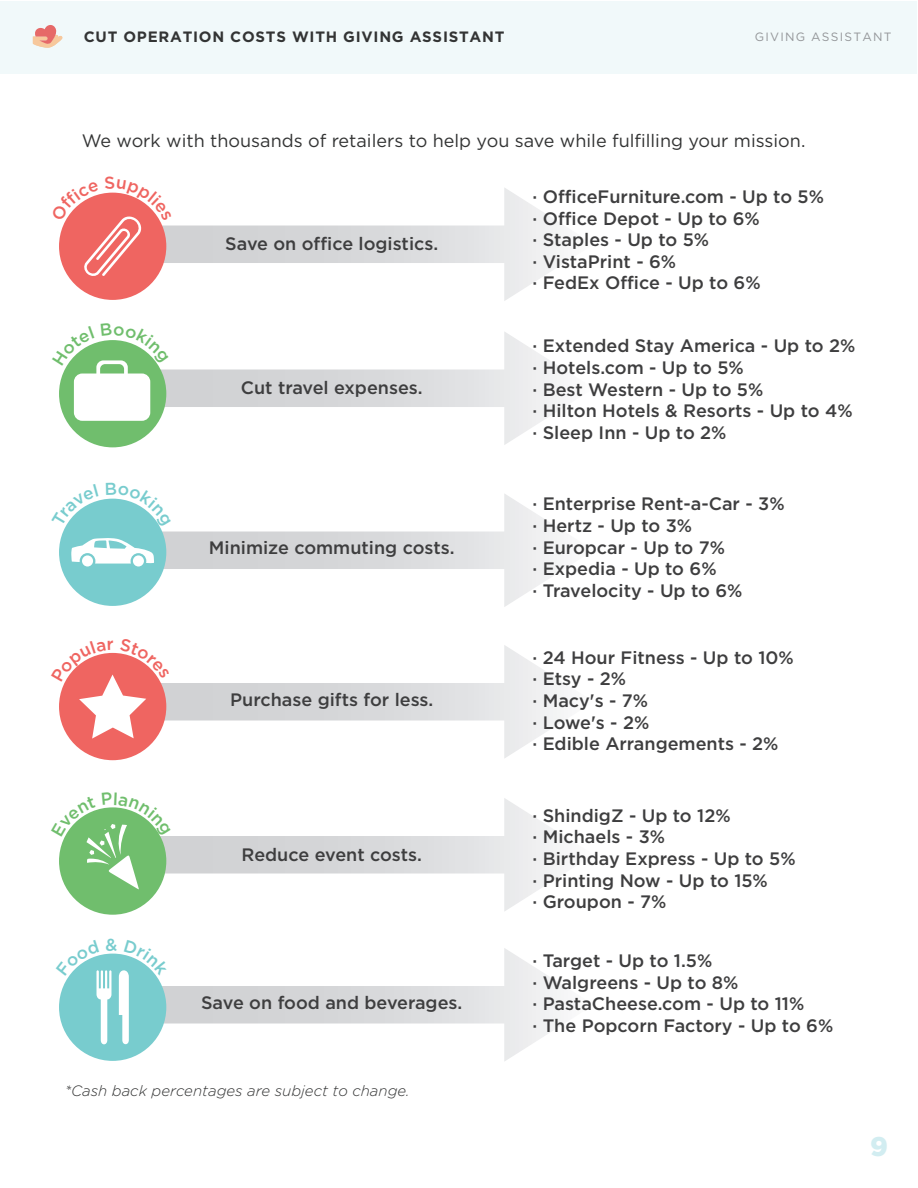
<style>
.page{position:relative;width:918px;height:1188px;background:#fff}
.page>*{position:absolute;margin:0;border:0;box-sizing:border-box;transform-origin:0 0}
.t1{font:900 27px "Gotham";color:#d2edf1}
.t2{font:500 18px/21.6px "Gotham";color:#3e3e3f}
.t3{font:18px "Gotham";color:#333434}
.t4{font:italic 300 15px "Gotham Rounded";color:#333434}
.t5{font:700 15px "Gotham";letter-spacing:.05em;color:#333434}
.t6{font:12px "Gotham";letter-spacing:.1em;color:#939598}
</style>
<div class="page">
<div style="left:0;top:1px;width:917px;height:72px;background:#f1f9fa"></div>
<svg style="left:33px;top:25px;width:29px;height:23px"></svg>
<svg style="left:120px;top:188px;width:441px;height:113px"></svg>
<svg style="left:129px;top:332px;width:432px;height:113px"></svg>
<svg style="left:120px;top:494px;width:441px;height:113px"></svg>
<svg style="left:125px;top:645px;width:436px;height:114px"></svg>
<svg style="left:131px;top:798px;width:430px;height:114px"></svg>
<svg style="left:120px;top:948px;width:441px;height:113px"></svg>
<div style="left:59px;top:653px;width:107px;height:107px;background:#ef6561;border-radius:50%"></div>
<div style="left:59px;top:807px;width:107px;height:108px;background:#70be6d;border-radius:50%"></div>
<div style="left:59px;top:340px;width:107px;height:107px;background:#70be6d;border-radius:50%"></div>
<div style="left:74px;top:374px;width:76px;height:47px;background:#fff;border-radius:8px"></div>
<div style="left:59px;top:193px;width:107px;height:107px;background:#ef6561;border-radius:50%"></div>
<div style="left:59px;top:954px;width:107px;height:107px;background:#78ccce;border-radius:50%"></div>
<div style="left:59px;top:499px;width:107px;height:107px;background:#78ccce;border-radius:50%"></div>
<svg style="left:133px;top:555px;width:11px;height:12px"></svg>
<svg style="left:82px;top:555px;width:11px;height:12px"></svg>
<svg style="left:71px;top:538px;width:83px;height:26px"></svg>
<svg style="left:59px;top:645px;width:111px;height:94px"></svg>
<svg style="left:59px;top:798px;width:112px;height:91px"></svg>
<svg style="left:59px;top:332px;width:110px;height:54px"></svg>
<svg style="left:59px;top:188px;width:113px;height:89px"></svg>
<svg style="left:59px;top:948px;width:110px;height:98px"></svg>
<svg style="left:66px;top:500px;width:33px;height:26px"></svg>
<svg style="left:107px;top:494px;width:64px;height:33px"></svg>
<p class="t5" style="left:84px;top:28px;width:422px">CUT OPERATION COSTS WITH GIVING ASSISTANT</p>
<p class="t6" style="left:755px;top:30px;width:138px">GIVING ASSISTANT</p>
<p class="t3" style="left:82px;top:129px;width:725px">We work with thousands of retailers to help you save while fulfilling your mission.</p>
<p class="t2" style="left:225px;top:232px;width:214px">Save on office logistics.</p>
<p class="t2" style="left:241px;top:377px;width:183px">Cut travel expenses.</p>
<p class="t2" style="left:209px;top:537px;width:247px">Minimize commuting costs.</p>
<p class="t2" style="left:230px;top:688px;width:205px">Purchase gifts for less.</p>
<p class="t2" style="left:242px;top:843px;width:182px">Reduce event costs.</p>
<p class="t2" style="left:201px;top:991px;width:263px">Save on food and beverages.</p>
<p class="t4" style="left:65px;top:1081px;width:346px">*Cash back percentages are subject to change.</p>
<p class="t2" style="left:533px;top:185px;width:293px">· OfficeFurniture.com - Up to 5% · Office Depot - Up to 6%<br>· Staples - Up to 5%<br>· VistaPrint - 6%<br>· FedEx Office - Up to 6%</p>
<p class="t2" style="left:533px;top:335px;width:324px">· Extended Stay America - Up to 2% · Hotels.com - Up to 5%<br>· Best Western - Up to 5%<br>· Hilton Hotels &amp; Resorts - Up to 4% · Sleep Inn - Up to 2%</p>
<p class="t2" style="left:533px;top:493px;width:254px">· Enterprise Rent-a-Car - 3% · Hertz - Up to 3%<br>· Europcar - Up to 7%<br>· Expedia - Up to 6%<br>· Travelocity - Up to 6%</p>
<p class="t2" style="left:533px;top:646px;width:263px">· 24 Hour Fitness - Up to 10% · Etsy - 2%<br>· Macy's - 7%<br>· Lowe's - 2%<br>· Edible Arrangements - 2%</p>
<p class="t2" style="left:533px;top:804px;width:265px">· ShindigZ - Up to 12%<br>· Michaels - 3%<br>· Birthday Express - Up to 5% · Printing Now - Up to 15%<br>· Groupon - 7%</p>
<p class="t2" style="left:533px;top:949px;width:302px">· Target - Up to 1.5%<br>· Walgreens - Up to 8%<br>· PastaCheese.com - Up to 11%<br>· The Popcorn Factory - Up to 6%</p>
<h1 class="t1" style="left:870px;top:1128px;width:19px">9</h1>
</div>
